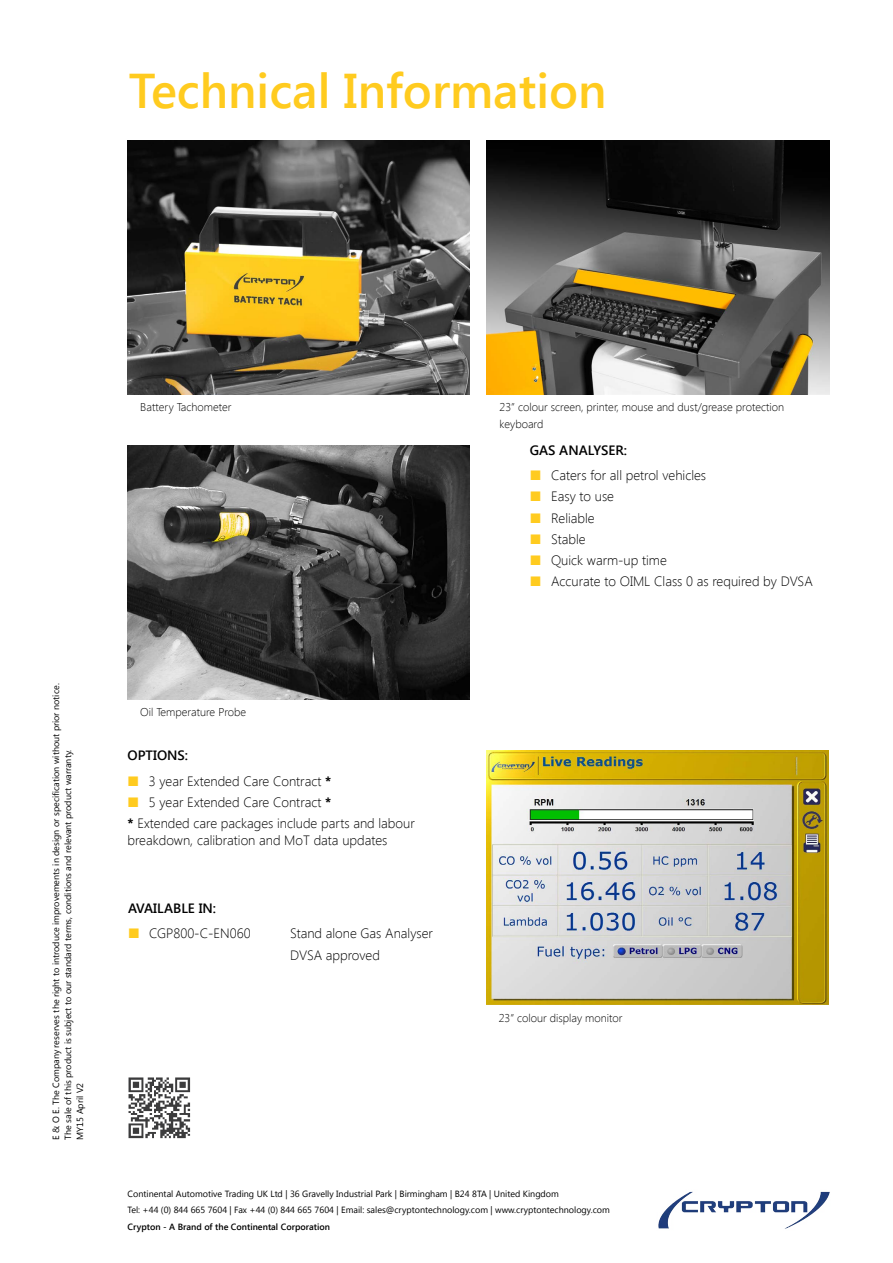
<style>
.page{position:relative;width:893px;height:1263px;background:#fff}
.page>*{position:absolute;margin:0;border:0;box-sizing:border-box;transform-origin:0 0}
.t1{font:600 48.75px "Segoe UI";color:#ffcb1f}
.t2{font:300 13.5px/21.1px "Segoe UI";color:#000}
.t3{font:600 13.5px "Segoe UI";color:#000}
.t4{font:300 11.25px/17px "Segoe UI";color:#000}
.t5{font:9px/12px "Segoe UI";color:#000}
.t6{font:600 9px "Segoe UI";color:#000}
.s1{color:#ffcb1f}
.s2{font-weight:700}
</style>
<div class="page">
<img style="left:658px;top:1191px;width:172px;height:38px">
<img style="left:486px;top:750px;width:342px;height:255px">
<img style="left:487px;top:140px;width:342px;height:254px">
<img style="left:128px;top:140px;width:342px;height:254px">
<img style="left:128px;top:446px;width:342px;height:253px">
<img style="left:128px;top:1077px;width:63px;height:62px">
<h1 class="t1" style="left:129px;top:56px;width:479px">Technical Information</h1>
<p class="t5" style="left:49px;top:1140px;width:458px;rotate:-90deg">E &amp; O E. The Company reserves the right to introduce improvements in design or specification without prior notice.<br>The sale of this product is subject to our standard terms, conditions and relevant product warranty.<br>MY15 April V2</p>
<p class="t4" style="left:140px;top:398px;width:93px">Battery Tachometer</p>
<p class="t4" style="left:140px;top:704px;width:107px">Oil Temperature Probe</p>
<h2 class="t3" style="left:128px;top:746px;width:62px">OPTIONS:</h2>
<h2 class="t2" style="left:128px;top:770px;width:205px"><span class="s1">■</span> 3 year Extended Care Contract <span class="s2">*</span></h2>
<h2 class="t2" style="left:128px;top:791px;width:289px"><span class="s1">■</span> 5 year Extended Care Contract <span class="s2">*<br>*</span> Extended care packages include parts and labour</h2>
<h2 class="t2" style="left:128px;top:829px;width:261px">breakdown, calibration and MoT data updates</h2>
<h2 class="t3" style="left:128px;top:899px;width:90px">AVAILABLE IN:</h2>
<h2 class="t2" style="left:128px;top:922px;width:124px"><span class="s1">■</span> CGP800-C-EN060</h2>
<h2 class="t2" style="left:290px;top:922px;width:145px">Stand alone Gas Analyser<br>DVSA approved</h2>
<p class="t4" style="left:500px;top:398px;width:286px">23” colour screen, printer, mouse and dust/grease protection keyboard</p>
<h2 class="t3" style="left:530px;top:440px;width:99px">GAS ANALYSER:</h2>
<h2 class="t2" style="left:530px;top:464px;width:178px"><span class="s1">■</span> Caters for all petrol vehicles</h2>
<h2 class="t2" style="left:530px;top:486px;width:86px"><span class="s1">■</span> Easy to use</h2>
<h2 class="t2" style="left:530px;top:507px;width:66px"><span class="s1">■</span> Reliable</h2>
<h2 class="t2" style="left:530px;top:528px;width:57px"><span class="s1">■</span> Stable</h2>
<h2 class="t2" style="left:530px;top:549px;width:138px"><span class="s1">■</span> Quick warm-up time</h2>
<h2 class="t2" style="left:530px;top:570px;width:284px"><span class="s1">■</span> Accurate to OIML Class 0 as required by DVSA</h2>
<p class="t4" style="left:499px;top:1009px;width:125px">23” colour display monitor</p>
<p class="t5" style="left:128px;top:1185px;width:484px;line-height:16.2px">Continental Automotive Trading UK Ltd | 36 Gravelly Industrial Park | Birmingham | B24 8TA | United Kingdom<br>Tel: +44 (0) 844 665 7604 | Fax +44 (0) 844 665 7604 | Email: sales@cryptontechnology.com | www.cryptontechnology.com</p>
<p class="t6" style="left:128px;top:1220px;width:204px">Crypton - A Brand of the Continental Corporation</p>
</div>
